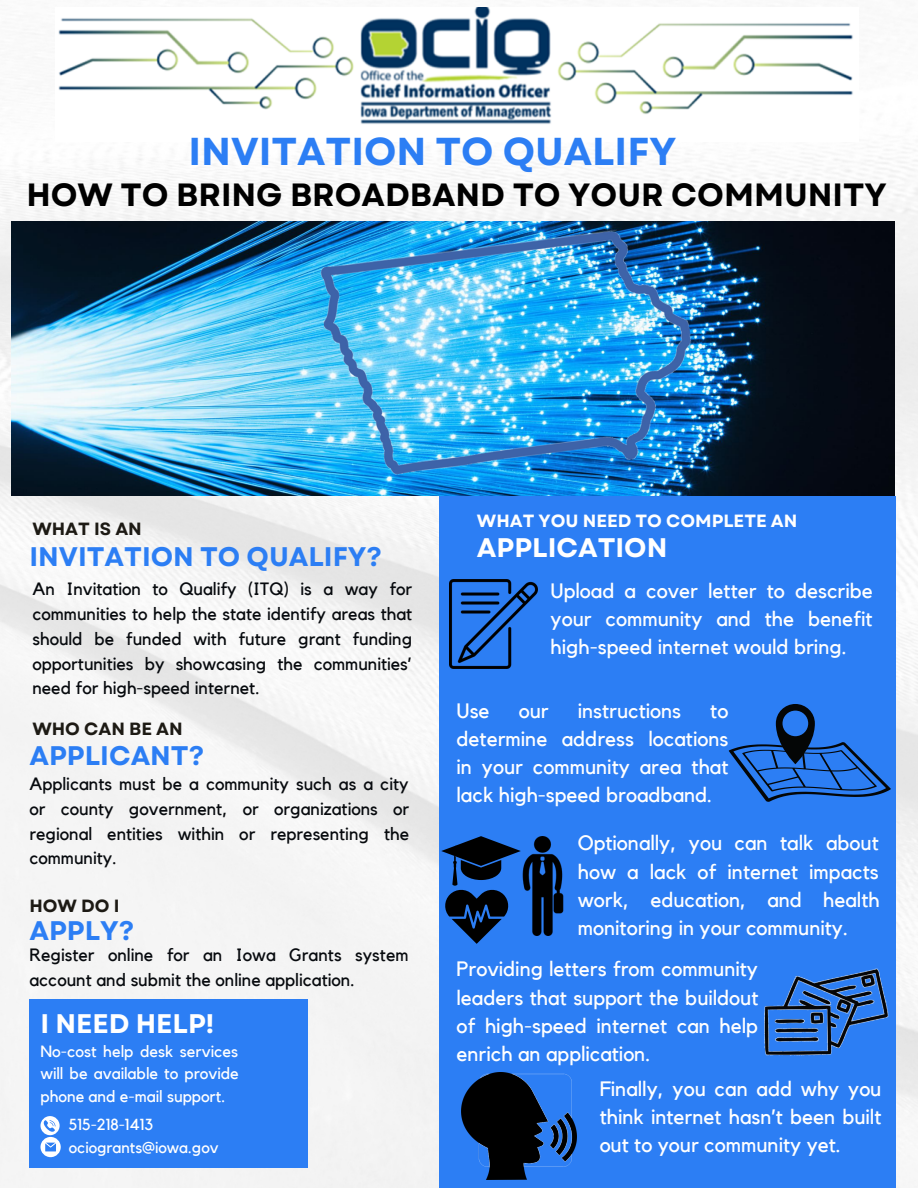
<style>
.page{position:relative;width:918px;height:1188px;background:#fff}
.page>*{position:absolute;margin:0;border:0;box-sizing:border-box;transform-origin:0 0}
.t1{font:700 38.85px "Garet";color:#2c7ef4}
.t2{font:700 32.1px "Garet";color:#000}
.t3{font:700 26.85px "Garet";color:#2c7ef4}
.t4{font:700 26.85px "Garet";color:#fff}
.t5{font:20.85px/28.2px "Kollektif";color:#fff;text-align:justify}
.t6{font:17.85px/24.8px "Kollektif";color:#070a0e;text-align:justify}
.t7{font:700 17.7px "Garet";color:#1d1a14}
.t8{font:700 17.7px "Garet";color:#fff}
.t9{font:16.35px/22.2px "Kollektif";color:#fff;text-align:justify}
.t10{font:15.9px/22.8px "Kollektif";color:#fff}
</style>
<div class="page">
<img style="left:0;top:7px;width:918px;height:1181px">
<img style="left:12px;top:221px;width:883px;height:275px">
<div style="left:440px;top:496px;width:455px;height:692px;background:#2c7ef4"></div>
<div style="left:29px;top:1000px;width:278px;height:167px;background:#2c7ef4"></div>
<img style="left:55px;top:8px;width:803px;height:134px">
<img style="left:449px;top:580px;width:89px;height:89px">
<img style="left:765px;top:968px;width:123px;height:88px">
<svg style="left:729px;top:704px;width:162px;height:98px"></svg>
<svg style="left:441px;top:836px;width:52px;height:108px"></svg>
<img style="left:493px;top:836px;width:71px;height:99px">
<img style="left:462px;top:1073px;width:114px;height:107px">
<svg style="left:40px;top:1116px;width:21px;height:41px"></svg>
<h1 class="t1" style="left:188px;top:124px;width:489px">INVITATION TO QUALIFY</h1>
<h2 class="t2" style="left:26px;top:172px;width:862px">HOW TO BRING BROADBAND TO YOUR COMMUNITY</h2>
<p class="t7" style="left:32px;top:516px;width:111px">WHAT IS AN</p>
<p class="t3" style="left:29px;top:537px;width:354px">INVITATION TO QUALIFY?</p>
<p class="t6" style="left:32px;top:578px;width:381px">An Invitation to Qualify (ITQ) is a way for communities to help the state identify areas that should be funded with future grant funding opportunities by showcasing the communities’ need for high-speed internet.</p>
<p class="t7" style="left:32px;top:716px;width:152px">WHO CAN BE AN</p>
<p class="t3" style="left:29px;top:736px;width:176px">APPLICANT?</p>
<p class="t6" style="left:29px;top:772px;width:381px">Applicants must be a community such as a city or county government, or organizations or regional entities within or representing the community.</p>
<p class="t7" style="left:29px;top:893px;width:92px">HOW DO I</p>
<p class="t3" style="left:29px;top:912px;width:106px">APPLY?</p>
<p class="t6" style="left:29px;top:943px;width:381px">Register online for an Iowa Grants system account and submit the online application.</p>
<p class="t4" style="left:40px;top:1004px;width:175px">I NEED HELP!</p>
<p class="t9" style="left:40px;top:1041px;width:200px">No-cost help desk services will be available to provide phone and e-mail support.</p>
<p class="t10" style="left:69px;top:1114px;width:151px">515-218-1413 ociogrants@iowa.gov</p>
<p class="t8" style="left:477px;top:508px;width:322px">WHAT YOU NEED TO COMPLETE AN</p>
<p class="t4" style="left:477px;top:529px;width:192px">APPLICATION</p>
<p class="t5" style="left:551px;top:577px;width:324px">Upload a cover letter to describe your community and the benefit high-speed internet would bring.</p>
<p class="t5" style="left:457px;top:697px;width:35px">Use</p>
<p class="t5" style="left:519px;top:697px;width:31px">our</p>
<p class="t5" style="left:578px;top:697px;width:105px">instructions</p>
<p class="t5" style="left:457px;top:697px;width:274px;text-indent:254px">to determine address locations in your community area that lack high-speed broadband.</p>
<p class="t5" style="left:578px;top:830px;width:303px">Optionally, you can talk about how a lack of internet impacts work, education, and health monitoring in your community.</p>
<p class="t5" style="left:457px;top:956px;width:303px">Providing letters from community leaders that support the buildout of high-speed internet can help enrich an application.</p>
<p class="t5" style="left:600px;top:1075px;width:283px">Finally, you can add why you think internet hasn’t been built out to your community yet.</p>
</div>
